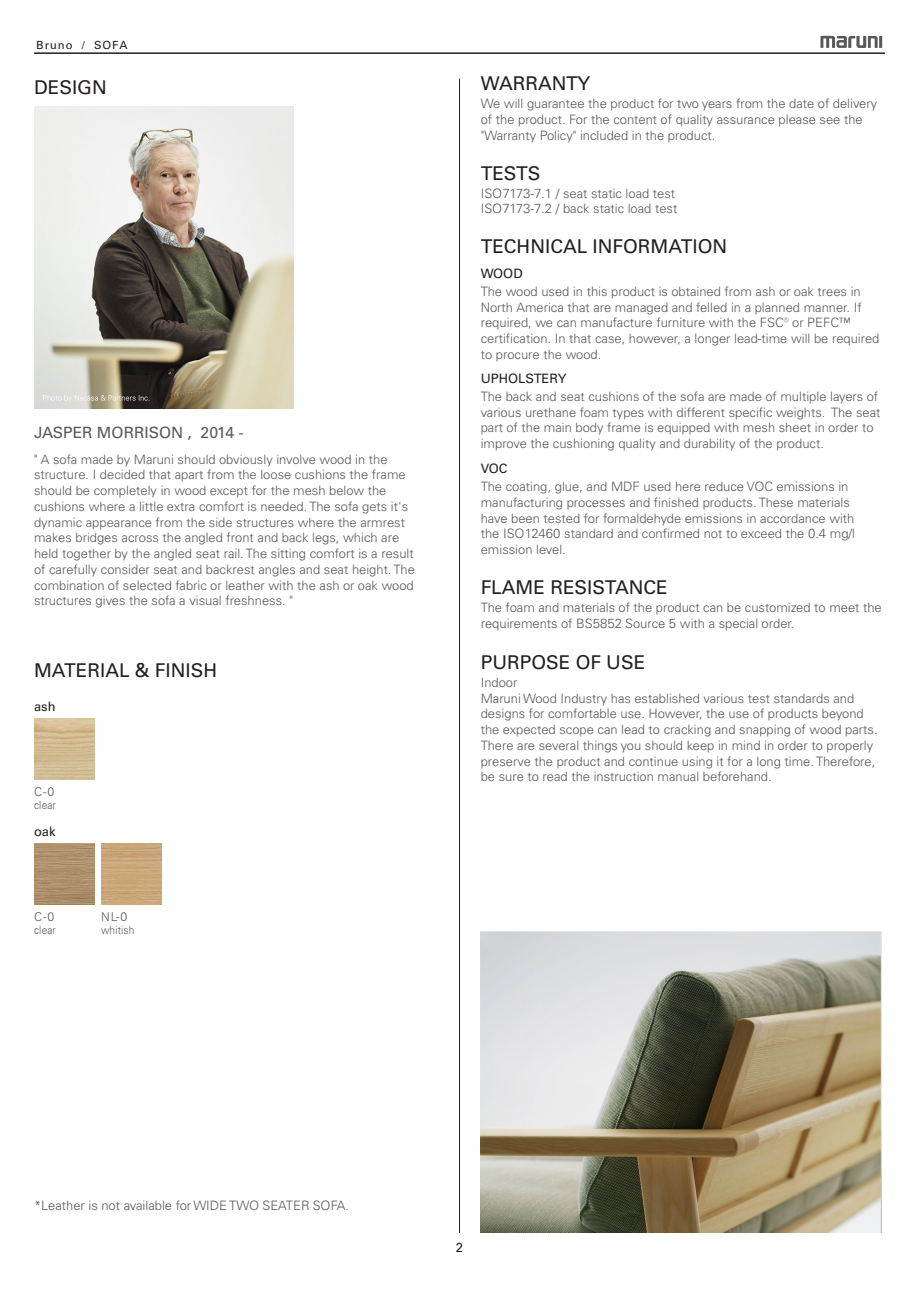
<style>
.page{position:relative;width:919px;height:1289px;background:#fff}
.page>*{position:absolute;margin:0;border:0;box-sizing:border-box;transform-origin:0 0}
.t1{font:18.9px "Univers LT Pro 55 Roman";color:#231f20}
.t2{font:15.75px "Univers LT Pro 55 Roman";color:#57585a}
.t3{font:15.45px "Univers LT Pro 55 Roman";color:#57585a}
.t4{font:13.2px "Univers LT Pro 55 Roman";color:#231f20}
.t5{font:300 12.9px/15.8px "Univers LT Pro 45";color:#57585a}
.t6{font:12.9px "Univers LT Pro 55 Roman";color:#231f20}
.t7{font:300 12.15px "Univers LT Pro 45";color:#57585a}
.t8{font:300 11.25px "Univers LT Pro 45";letter-spacing:.015em;color:#57585a;scale:.9 1}
.t9{font:11.25px "Univers LT Pro 55 Roman";letter-spacing:.09em;color:#231f20}
.s1{font-size:15.45px}
.s2{font-size:12.3px}
.s3{font-size:13.2px}
</style>
<div class="page">
<hr style="left:34px;top:52px;width:850px;height:2px;background:#231f20">
<svg style="left:820px;top:36px;width:62px;height:12px"></svg>
<img style="left:480px;top:931px;width:401px;height:301px">
<img style="left:34px;top:106px;width:259px;height:302px">
<img style="left:34px;top:843px;width:61px;height:61px">
<img style="left:101px;top:843px;width:61px;height:61px">
<hr style="left:459px;top:79px;width:1px;height:1153px;background:#231f20">
<p class="t9" style="left:36px;top:37px;width:38px">Bruno</p>
<p class="t9" style="left:82px;top:37px;width:5px">/</p>
<p class="t9" style="left:94px;top:37px;width:35px">SOFA</p>
<h1 class="t1" style="left:34px;top:74px;width:74px">DESIGN</h1>
<p class="t3" style="left:34px;top:421px;width:159px">JASPER MORRISON ,</p>
<p class="t5" style="left:34px;top:451px;width:382px">A" sofa made by Maruni should obviously involve wood in the structure I. decided that apart from the loose cushions the frame should be completely in wood except for the mesh below the cushions where a little extra comfort is needed. The sofa gets s'i t dynamic appearance from the side structures where the armrest makes bridges across the angled front and back legs, which are held together by the angled seat rail. The sitting comfort is a result of carefully consider seat and backrest angles and seat height. The combination of selected fabric or leather with the ash or oak wood structures gives the sofa a visual freshness ".</p>
<p class="t2" style="left:200px;top:421px;width:45px">2014 <span class="s1">-</span></p>
<h1 class="t1" style="left:34px;top:657px;width:185px">MATERIAL &amp; FINISH</h1>
<p class="t6" style="left:34px;top:697px;width:23px">ash</p>
<p class="t7" style="left:34px;top:783px;width:22px">C-<span class="s2">0</span></p>
<p class="t8" style="left:34px;top:797px;width:26px">clear</p>
<p class="t6" style="left:34px;top:822px;width:23px">oak</p>
<p class="t7" style="left:34px;top:908px;width:22px">C-<span class="s2">0</span></p>
<p class="t8" style="left:34px;top:922px;width:26px">clear</p>
<p class="t7" style="left:101px;top:908px;width:28px">NL-<span class="s2">0</span></p>
<p class="t8" style="left:101px;top:922px;width:39px">whitish</p>
<h1 class="t1" style="left:480px;top:70px;width:111px">WARRANTY</h1>
<p class="t5" style="left:480px;top:95px;width:398px">We will guarantee the product for two years from the date of delivery of the product. For the content of quality assurance please see the "Warranty Policy" included in the product.</p>
<h1 class="t1" style="left:480px;top:160px;width:61px">TESTS</h1>
<p class="t5" style="left:480px;top:185px;width:198px">ISO<span class="s3">7173</span>-<span class="s3">7</span>.<span class="s3">1</span> / seat static load test<br>ISO<span class="s3">7173</span>-<span class="s3">7</span>.<span class="s3">2</span> / back static load test</p>
<h1 class="t1" style="left:480px;top:233px;width:248px">TECHNICAL INFORMATION</h1>
<p class="t6" style="left:480px;top:264px;width:43px">WOOD</p>
<p class="t5" style="left:480px;top:283px;width:400px">The wood used in this product is obtained from ash or oak trees in North America that are managed and felled in a planned manner If. required, we can manufacture furniture with the FSC® or PEFCTM certification In. that case, however a, longer lead-time will be required to procure the wood.</p>
<p class="t6" style="left:480px;top:369px;width:87px">UPHOLSTERY</p>
<p class="t5" style="left:480px;top:388px;width:401px">The back and seat cushions of the sofa are made of multiple layers of various urethane foam types with different specific weights. The seat part of the main body frame is equipped with mesh sheet in order to improve the cushioning quality and durability of the product.</p>
<p class="t6" style="left:480px;top:459px;width:28px">VOC</p>
<p class="t5" style="left:480px;top:478px;width:376px">The coating, glue, and MDF used here reduce VOC emissions in manufacturing processes and finished products. These materials have been tested for formaldehyde emissions in accordance with the ISO<span class="s3">12460</span> standard and confirmed not to exceed the <span class="s3">0</span>.<span class="s3">4</span> mg l/ emission level.</p>
<h1 class="t1" style="left:480px;top:574px;width:188px">FLAME RESISTANCE</h1>
<p class="t5" style="left:480px;top:599px;width:402px">The foam and materials of the product can be customized to meet the requirements of BS<span class="s3">5852</span> Source <span class="s3">5</span> with a special order.</p>
<h1 class="t1" style="left:480px;top:648px;width:166px">PURPOSE OF USE</h1>
<p class="t5" style="left:480px;top:674px;width:398px">Indoor<br>Maruni Wood Industry has established various test standards and designs for comfortable use. However, the use of products beyond the expected scope can lead to cracking and snapping of wood parts.<br>There are several things you should keep in mind in order to properly preserve the product and continue using it for a long time. Therefore, be sure to read the instruction manual beforehand.</p>
<p class="t5" style="left:34px;top:1196px;width:316px">*Leather is not available for WIDE TWO SEATER SOFA.</p>
<p class="t4" style="left:456px;top:1237px;width:9px">2</p>
</div>
